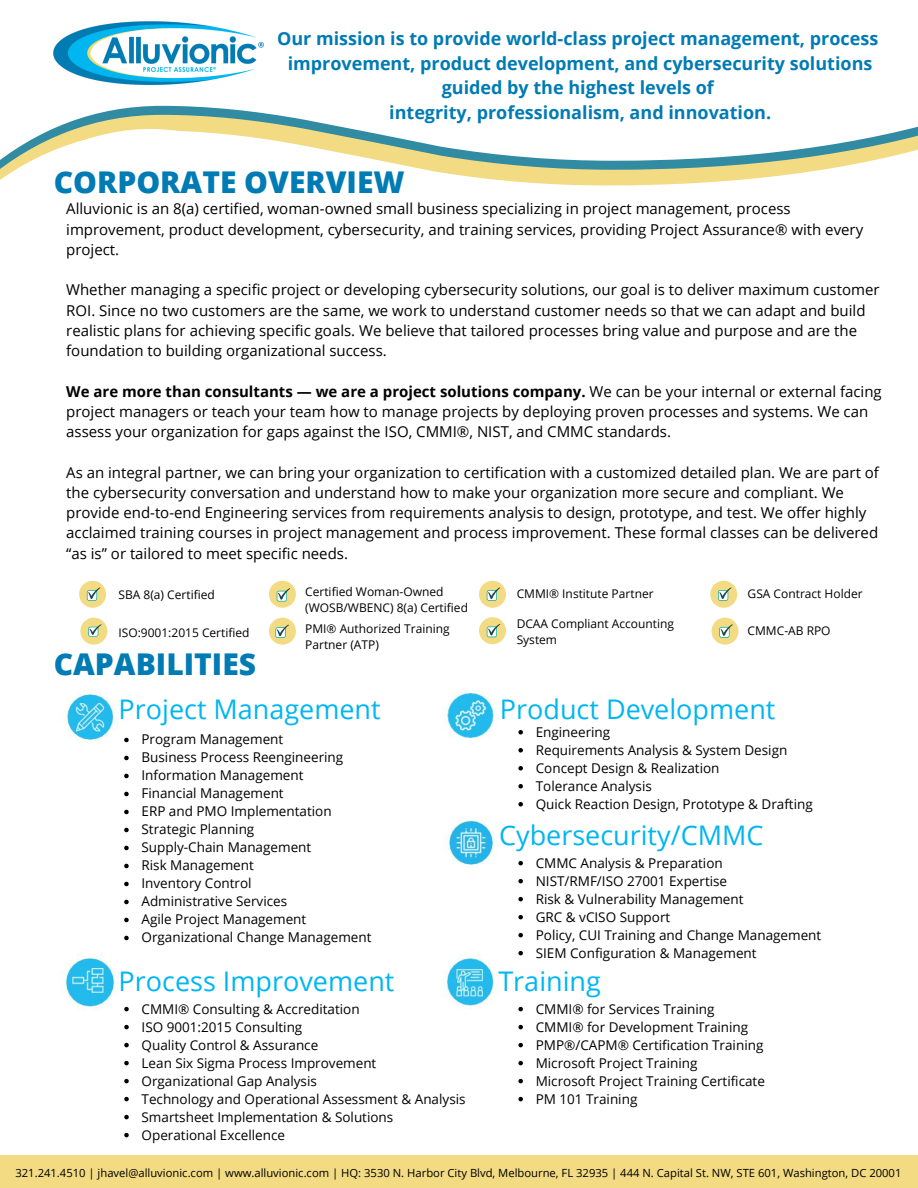
<style>
.page{position:relative;width:918px;height:1188px;background:#fff}
.page>*{position:absolute;margin:0;border:0;box-sizing:border-box;transform-origin:0 0}
.t1{font:800 30px "Open Sans";color:#007bb3}
.t2{font:27px "Open Sans";color:#00b6f0}
.t3{font:700 18px/24.8px "Open Sans";color:#007bb3;text-align:center}
.t4{font:15px/20.2px "Open Sans";color:#000}
.t5{font:13.5px "Open Sans";color:#000}
.t6{font:12px/16px "Open Sans";color:#000}
.t7{font:11.25px "Open Sans";color:#000}
.s1{font-weight:700}
</style>
<div class="page">
<img style="left:66px;top:689px;width:50px;height:53px">
<img style="left:445px;top:690px;width:49px;height:49px">
<img style="left:447px;top:818px;width:48px;height:48px">
<img style="left:60px;top:954px;width:55px;height:56px">
<img style="left:441px;top:955px;width:58px;height:52px">
<svg style="left:92px;top:106px;width:184px;height:9px;fill:#318ba2"></svg>
<svg style="left:48px;top:115px;width:870px;height:16px"></svg>
<svg style="left:0;top:131px;width:918px;height:55px"></svg>
<img style="left:53px;top:21px;width:211px;height:64px">
<svg style="left:124px;top:738px;width:5px;height:4px"></svg>
<svg style="left:124px;top:756px;width:5px;height:4px"></svg>
<svg style="left:124px;top:774px;width:5px;height:4px"></svg>
<svg style="left:124px;top:792px;width:5px;height:4px"></svg>
<svg style="left:124px;top:810px;width:5px;height:4px"></svg>
<svg style="left:124px;top:828px;width:5px;height:4px"></svg>
<svg style="left:124px;top:846px;width:5px;height:4px"></svg>
<svg style="left:124px;top:864px;width:5px;height:4px"></svg>
<svg style="left:124px;top:882px;width:5px;height:4px"></svg>
<svg style="left:124px;top:900px;width:5px;height:4px"></svg>
<svg style="left:124px;top:918px;width:5px;height:4px"></svg>
<svg style="left:124px;top:936px;width:5px;height:4px"></svg>
<svg style="left:518px;top:730px;width:5px;height:5px"></svg>
<svg style="left:518px;top:748px;width:5px;height:5px"></svg>
<svg style="left:518px;top:766px;width:5px;height:5px"></svg>
<svg style="left:518px;top:784px;width:5px;height:5px"></svg>
<svg style="left:518px;top:802px;width:5px;height:5px"></svg>
<svg style="left:518px;top:861px;width:5px;height:4px"></svg>
<svg style="left:518px;top:879px;width:5px;height:4px"></svg>
<svg style="left:518px;top:897px;width:5px;height:4px"></svg>
<svg style="left:518px;top:915px;width:5px;height:4px"></svg>
<svg style="left:518px;top:933px;width:5px;height:4px"></svg>
<svg style="left:518px;top:951px;width:5px;height:4px"></svg>
<svg style="left:518px;top:1007px;width:5px;height:4px"></svg>
<svg style="left:518px;top:1025px;width:5px;height:4px"></svg>
<svg style="left:518px;top:1043px;width:5px;height:4px"></svg>
<svg style="left:518px;top:1061px;width:5px;height:4px"></svg>
<svg style="left:518px;top:1079px;width:5px;height:4px"></svg>
<svg style="left:518px;top:1097px;width:5px;height:4px"></svg>
<svg style="left:124px;top:1007px;width:5px;height:4px"></svg>
<svg style="left:124px;top:1025px;width:5px;height:4px"></svg>
<svg style="left:124px;top:1043px;width:5px;height:4px"></svg>
<svg style="left:124px;top:1061px;width:5px;height:4px"></svg>
<svg style="left:124px;top:1079px;width:5px;height:4px"></svg>
<svg style="left:124px;top:1097px;width:5px;height:4px"></svg>
<svg style="left:124px;top:1115px;width:5px;height:4px"></svg>
<svg style="left:124px;top:1133px;width:5px;height:4px"></svg>
<div style="left:79px;top:581px;width:27px;height:27px;background:#f3db83;border-radius:50%"></div>
<svg style="left:87px;top:587px;width:13px;height:14px"></svg>
<div style="left:80px;top:618px;width:27px;height:27px;background:#f3db83;border-radius:50%"></div>
<svg style="left:88px;top:624px;width:14px;height:13px"></svg>
<div style="left:269px;top:581px;width:27px;height:27px;background:#f3db83;border-radius:50%"></div>
<svg style="left:277px;top:588px;width:13px;height:14px"></svg>
<div style="left:269px;top:618px;width:27px;height:27px;background:#f3db83;border-radius:50%"></div>
<svg style="left:275px;top:625px;width:14px;height:13px"></svg>
<div style="left:479px;top:581px;width:27px;height:27px;background:#f3db83;border-radius:50%"></div>
<svg style="left:487px;top:587px;width:13px;height:14px"></svg>
<div style="left:479px;top:617px;width:27px;height:27px;background:#f3db83;border-radius:50%"></div>
<svg style="left:487px;top:624px;width:13px;height:13px"></svg>
<div style="left:710px;top:581px;width:27px;height:27px;background:#f3db83;border-radius:50%"></div>
<svg style="left:718px;top:587px;width:14px;height:14px"></svg>
<div style="left:712px;top:618px;width:27px;height:27px;background:#f3db83;border-radius:50%"></div>
<svg style="left:719px;top:624px;width:14px;height:14px"></svg>
<div style="left:0;top:1156px;width:918px;height:32px;background:#f3db83"></div>
<p class="t3" style="left:277px;top:25px;width:603px">Our mission is to provide world-class project management, process</p>
<p class="t3" style="left:288px;top:50px;width:586px">improvement, product development, and cybersecurity solutions guided by the highest levels of</p>
<p class="t3" style="left:389px;top:100px;width:383px">integrity, professionalism, and innovation.</p>
<p class="t1" style="left:54px;top:161px;width:352px">CORPORATE OVERVIEW</p>
<p class="t4" style="left:66px;top:198px;width:799px">Alluvionic is an 8(a) certified, woman-owned small business specializing in project management, process improvement, product development, cybersecurity, and training services, providing Project Assurance® with every project.</p>
<p class="t4" style="left:66px;top:279px;width:815px">Whether managing a specific project or developing cybersecurity solutions, our goal is to deliver maximum customer ROI. Since no two customers are the same, we work to understand customer needs so that we can adapt and build realistic plans for achieving specific goals. We believe that tailored processes bring value and purpose and are the foundation to building organizational success.</p>
<p class="t4" style="left:66px;top:381px;width:817px"><span class="s1">We are more than consultants — we are a project solutions company.</span> We can be your internal or external facing project managers or teach your team how to manage projects by deploying proven processes and systems. We can assess your organization for gaps against the ISO, CMMI®, NIST, and CMMC standards.</p>
<p class="t4" style="left:66px;top:462px;width:814px">As an integral partner, we can bring your organization to certification with a customized detailed plan. We are part of the cybersecurity conversation and understand how to make your organization more secure and compliant. We provide end-to-end Engineering services from requirements analysis to design, prototype, and test. We offer highly acclaimed training courses in project management and process improvement. These formal classes can be delivered “as is” or tailored to meet specific needs.</p>
<p class="t6" style="left:119px;top:586px;width:98px">SBA 8(a) Certified</p>
<p class="t6" style="left:118px;top:624px;width:133px">ISO:9001:2015 Certified</p>
<p class="t1" style="left:54px;top:643px;width:204px">CAPABILITIES</p>
<p class="t6" style="left:305px;top:583px;width:164px">Certified Woman-Owned (WOSB/WBENC) 8(a) Certified</p>
<p class="t6" style="left:305px;top:620px;width:146px">PMI® Authorized Training<br>Partner (ATP)</p>
<p class="t2" style="left:119px;top:690px;width:264px">Project Management</p>
<p class="t5" style="left:142px;top:730px;width:143px">Program Management</p>
<p class="t5" style="left:142px;top:748px;width:203px">Business Process Reengineering</p>
<p class="t5" style="left:142px;top:766px;width:163px">Information Management</p>
<p class="t5" style="left:142px;top:784px;width:144px">Financial Management</p>
<p class="t5" style="left:142px;top:802px;width:192px">ERP and PMO Implementation</p>
<p class="t5" style="left:142px;top:820px;width:114px">Strategic Planning</p>
<p class="t5" style="left:142px;top:838px;width:171px">Supply-Chain Management</p>
<p class="t5" style="left:142px;top:856px;width:114px">Risk Management</p>
<p class="t5" style="left:142px;top:874px;width:112px">Inventory Control</p>
<p class="t5" style="left:142px;top:892px;width:147px">Administrative Services</p>
<p class="t5" style="left:142px;top:910px;width:166px">Agile Project Management</p>
<p class="t5" style="left:142px;top:928px;width:231px">Organizational Change Management</p>
<p class="t6" style="left:517px;top:585px;width:138px">CMMI® Institute Partner</p>
<p class="t6" style="left:748px;top:585px;width:117px">GSA Contract Holder</p>
<p class="t6" style="left:748px;top:622px;width:85px">CMMC-AB RPO</p>
<p class="t6" style="left:517px;top:616px;width:159px">DCAA Compliant Accounting<br>System</p>
<p class="t2" style="left:500px;top:690px;width:277px">Product Development</p>
<p class="t5" style="left:536px;top:722px;width:76px">Engineering</p>
<p class="t5" style="left:536px;top:740px;width:253px">Requirements Analysis &amp; System Design</p>
<p class="t5" style="left:536px;top:758px;width:185px">Concept Design &amp; Realization</p>
<p class="t5" style="left:536px;top:776px;width:118px">Tolerance Analysis</p>
<p class="t5" style="left:536px;top:794px;width:279px">Quick Reaction Design, Prototype &amp; Drafting</p>
<p class="t2" style="left:499px;top:816px;width:266px">Cybersecurity/CMMC</p>
<p class="t5" style="left:536px;top:853px;width:189px">CMMC Analysis &amp; Preparation</p>
<p class="t5" style="left:536px;top:871px;width:193px">NIST/RMF/ISO 27001 Expertise</p>
<p class="t5" style="left:536px;top:889px;width:209px">Risk &amp; Vulnerability Management</p>
<p class="t5" style="left:536px;top:907px;width:136px">GRC &amp; vCISO Support</p>
<p class="t5" style="left:536px;top:925px;width:287px">Policy, CUI Training and Change Management</p>
<p class="t5" style="left:536px;top:943px;width:222px">SIEM Configuration &amp; Management</p>
<p class="t2" style="left:119px;top:963px;width:277px">Process Improvement</p>
<p class="t2" style="left:498px;top:963px;width:104px">Training</p>
<p class="t5" style="left:536px;top:999px;width:180px">CMMI® for Services Training</p>
<p class="t5" style="left:536px;top:1017px;width:214px">CMMI® for Development Training</p>
<p class="t5" style="left:536px;top:1035px;width:229px">PMP®/CAPM® Certification Training</p>
<p class="t5" style="left:536px;top:1053px;width:163px">Microsoft Project Training</p>
<p class="t5" style="left:536px;top:1071px;width:231px">Microsoft Project Training Certificate</p>
<p class="t5" style="left:536px;top:1089px;width:103px">PM 101 Training</p>
<p class="t5" style="left:142px;top:999px;width:220px">CMMI® Consulting &amp; Accreditation</p>
<p class="t5" style="left:142px;top:1017px;width:162px">ISO 9001:2015 Consulting</p>
<p class="t5" style="left:142px;top:1035px;width:178px">Quality Control &amp; Assurance</p>
<p class="t5" style="left:142px;top:1053px;width:236px">Lean Six Sigma Process Improvement</p>
<p class="t5" style="left:142px;top:1071px;width:177px">Organizational Gap Analysis</p>
<p class="t5" style="left:142px;top:1089px;width:326px">Technology and Operational Assessment &amp; Analysis</p>
<p class="t5" style="left:142px;top:1107px;width:253px">Smartsheet Implementation &amp; Solutions</p>
<p class="t5" style="left:142px;top:1125px;width:145px">Operational Excellence</p>
<p class="t7" style="left:15px;top:1165px;width:888px">321.241.4510 | jhavel@alluvionic.com | www.alluvionic.com | HQ: 3530 N. Harbor City Blvd, Melbourne, FL 32935 | 444 N. Capital St. NW, STE 601, Washington, DC 20001</p>
</div>
